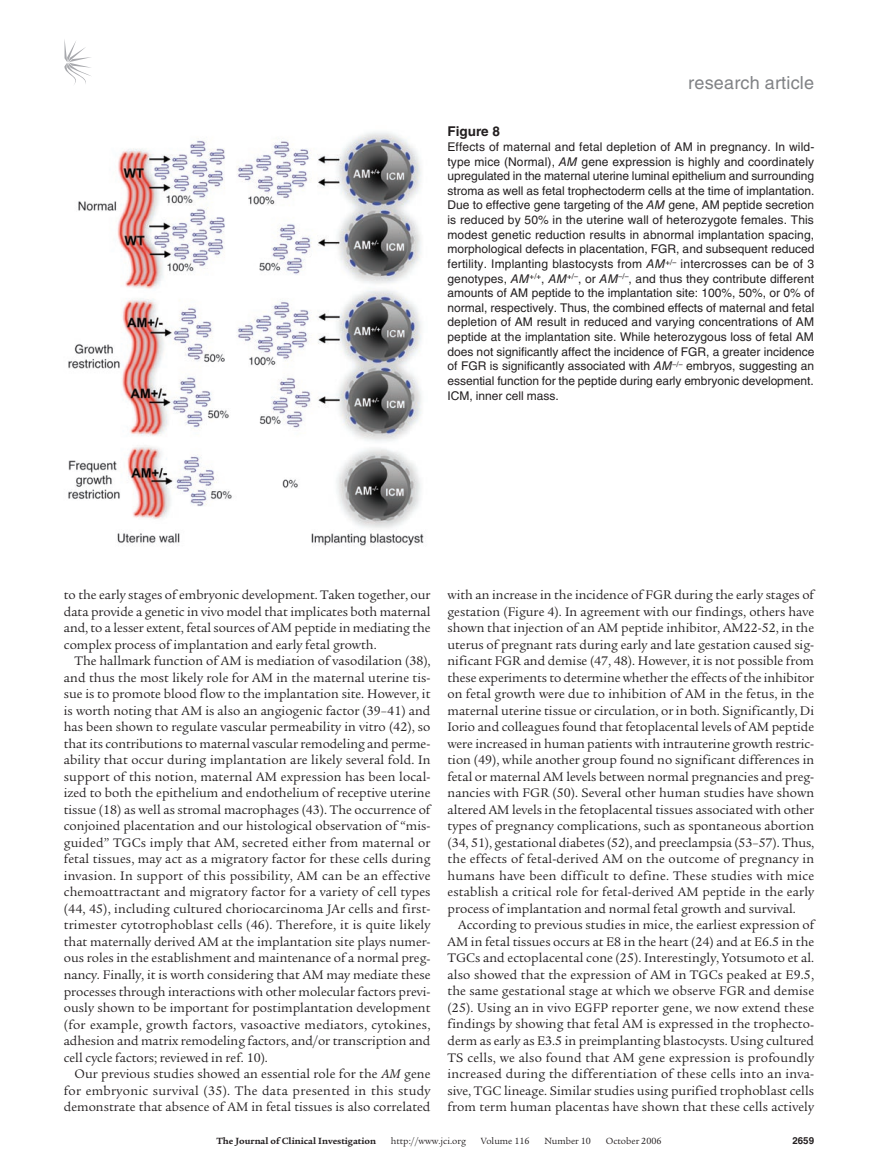
<style>
.page{position:relative;width:878px;height:1174px;background:#fff}
.page>*{position:absolute;margin:0;border:0;box-sizing:border-box;transform-origin:0 0}
.t1{font:18px "Helvetica LT Std";letter-spacing:.01em;color:#808285}
.t2{font:13.5px/16.5px "Legacy Serif Std";color:#231f20;text-align:justify}
.t3{font:700 13.5px "Helvetica LT Std";color:#231f20}
.t4{font:12px/14.7px "Helvetica LT Std";letter-spacing:-.005em;color:#231f20;text-align:justify}
.t5{font:9.75px "Legacy Serif Std";color:#231f20}
.t6{font:700 9.75px "Legacy Serif Std";color:#231f20}
.t7{font:700 9.75px "Helvetica LT Std";color:#231f20}
.s1{font-style:italic}
</style>
<div class="page">
<svg style="left:64px;top:39px;width:27px;height:46px"></svg>
<img style="left:68px;top:132px;width:356px;height:414px">
<h1 class="t1" style="left:688px;top:72px;width:127px">research article</h1>
<p class="t3" style="left:447px;top:123px;width:54px">Figure 8</p>
<p class="t4" style="left:447px;top:139px;width:368px">Effects of maternal and fetal depletion of AM in pregnancy. In wild&shy;type mice (Normal), <span class="s1">AM</span> gene expression is highly and coordinately upregulated in the maternal uterine luminal epithelium and surrounding stroma as well as fetal trophectoderm cells at the time of implantation.<br>Due to effective gene targeting of the <span class="s1">AM</span> gene, AM peptide secretion is reduced by 50% in the uterine wall of heterozygote females. This modest genetic reduction results in abnormal implantation spacing, morphological defects in placentation, FGR, and subsequent reduced fertility. Implanting blastocysts from <span class="s1">AM</span><sup>+/–</sup> intercrosses can be of 3 genotypes, <span class="s1">AM</span><sup>+/+</sup>, <span class="s1">AM</span><sup>+/–</sup>, or <span class="s1">AM</span><sup>–/–</sup>, and thus they contribute different amounts of AM peptide to the implantation site: 100%, 50%, or 0% of normal, respectively. Thus, the combined effects of maternal and fetal depletion of AM result in reduced and varying concentrations of AM peptide at the implantation site. While heterozygous loss of fetal AM does not significantly affect the incidence of FGR, a greater incidence of FGR is significantly associated with <span class="s1">AM</span><sup>–/–</sup> embryos, suggesting an essential function for the peptide during early embryonic development.<br>ICM, inner cell mass.</p>
<p class="t2" style="left:64px;top:587px;width:368px">to the early stages of embryonic development. Taken together, our data provide a genetic in vivo model that implicates both maternal and, to a lesser extent, fetal sources of AM peptide in mediating the complex process of implantation and early fetal growth.</p>
<p class="t2" style="left:64px;top:653px;width:368px;text-indent:11px">The hallmark function of AM is mediation of vasodilation (38), and thus the most likely role for AM in the maternal uterine tis&shy;sue is to promote blood flow to the implantation site. However, it is worth noting that AM is also an angiogenic factor (39–41) and has been shown to regulate vascular permeability in vitro (42), so that its contributions to maternal vascular remodeling and perme&shy;ability that occur during implantation are likely several fold. In support of this notion, maternal AM expression has been local&shy;ized to both the epithelium and endothelium of receptive uterine tissue (18) as well as stromal macrophages (43). The occurrence of conjoined placentation and our histological observation of “mis&shy;guided” TGCs imply that AM, secreted either from maternal or fetal tissues, may act as a migratory factor for these cells during invasion. In support of this possibility, AM can be an effective chemoattractant and migratory factor for a variety of cell types (44, 45), including cultured choriocarcinoma JAr cells and first&shy;trimester cytotrophoblast cells (46). Therefore, it is quite likely that maternally derived AM at the implantation site plays numer&shy;ous roles in the establishment and maintenance of a normal preg&shy;nancy. Finally, it is worth considering that AM may mediate these processes through interactions with other molecular factors previ&shy;ously shown to be important for postimplantation development (for example, growth factors, vasoactive mediators, cytokines, adhesion and matrix remodeling factors, and/or transcription and cell cycle factors; reviewed in ref. 10).</p>
<p class="t2" style="left:64px;top:1065px;width:368px;text-indent:11px">Our previous studies showed an essential role for the <span class="s1">AM</span> gene for embryonic survival (35). The data presented in this study demonstrate that absence of AM in fetal tissues is also correlated</p>
<p class="t2" style="left:447px;top:587px;width:368px">with an increase in the incidence of FGR during the early stages of gestation (Figure 4). In agreement with our findings, others have shown that injection of an AM peptide inhibitor, AM22-52, in the uterus of pregnant rats during early and late gestation caused sig&shy;nificant FGR and demise (47, 48). However, it is not possible from these experiments to determine whether the effects of the inhibitor on fetal growth were due to inhibition of AM in the fetus, in the maternal uterine tissue or circulation, or in both. Significantly, Di Iorio and colleagues found that fetoplacental levels of AM peptide were increased in human patients with intrauterine growth restric&shy;tion (49), while another group found no significant differences in fetal or maternal AM levels between normal pregnancies and preg&shy;nancies with FGR (50). Several other human studies have shown altered AM levels in the fetoplacental tissues associated with other types of pregnancy complications, such as spontaneous abortion (34, 51), gestational diabetes (52), and preeclampsia (53–57). Thus, the effects of fetal-derived AM on the outcome of pregnancy in humans have been difficult to define. These studies with mice establish a critical role for fetal-derived AM peptide in the early process of implantation and normal fetal growth and survival.</p>
<p class="t2" style="left:447px;top:917px;width:368px;text-indent:11px">According to previous studies in mice, the earliest expression of AM in fetal tissues occurs at E8 in the heart (24) and at E6.5 in the TGCs and ectoplacental cone (25). Interestingly, Yotsumoto et al. also showed that the expression of AM in TGCs peaked at E9.5, the same gestational stage at which we observe FGR and demise (25). Using an in vivo EGFP reporter gene, we now extend these findings by showing that fetal AM is expressed in the trophecto&shy;derm as early as E3.5 in preimplanting blastocysts. Using cultured TS cells, we also found that AM gene expression is profoundly increased during the differentiation of these cells into an inva&shy;sive, TGC lineage. Similar studies using purified trophoblast cells from term human placentas have shown that these cells actively</p>
<p class="t6" style="left:216px;top:1135px;width:161px">The Journal of Clinical Investigation</p>
<p class="t5" style="left:391px;top:1135px;width:77px">http://www.jci.org</p>
<p class="t5" style="left:480px;top:1135px;width:50px">Volume 116</p>
<p class="t5" style="left:544px;top:1135px;width:48px">Number 10</p>
<p class="t5" style="left:605px;top:1135px;width:57px">October 2006</p>
<p class="t7" style="left:792px;top:1134px;width:23px">2659</p>
</div>
